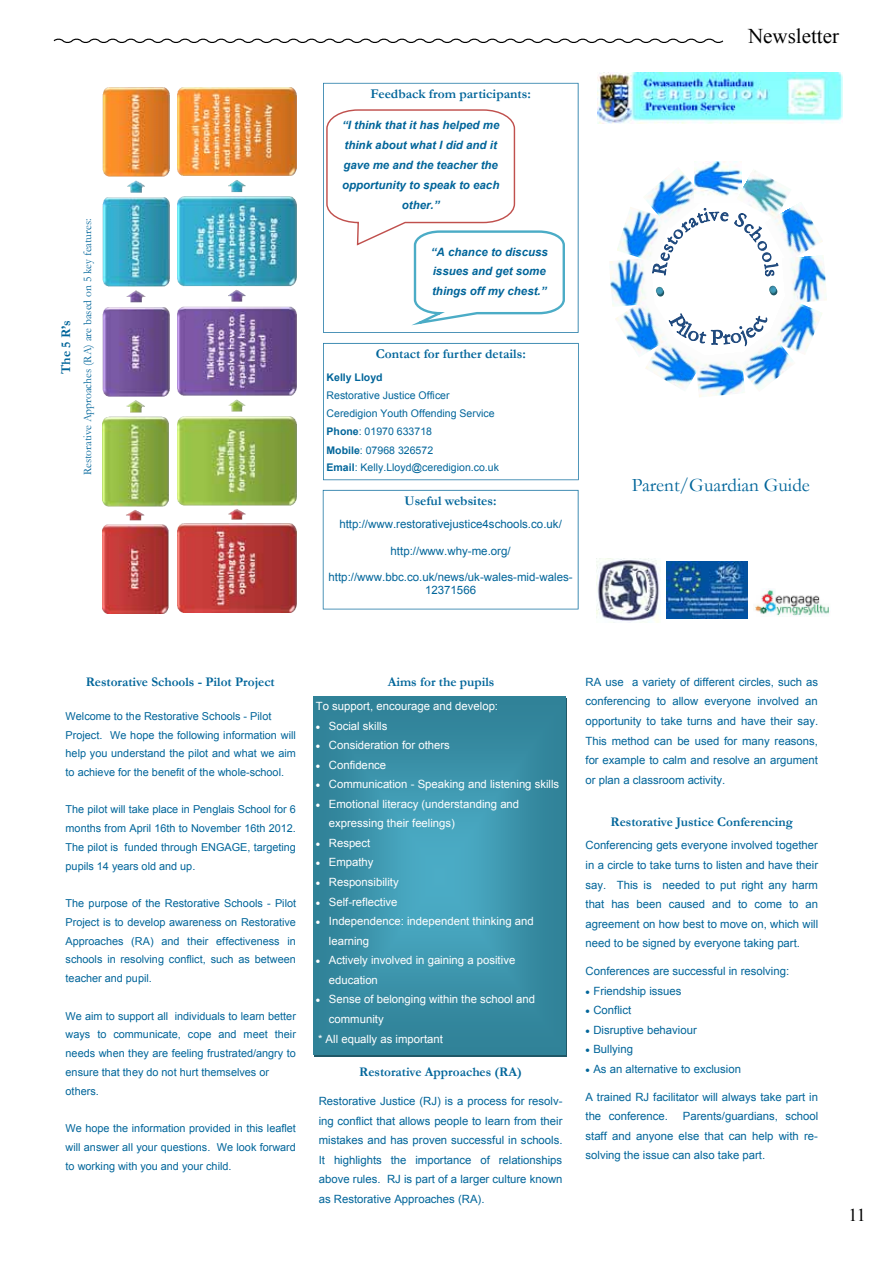
<style>
.page{position:relative;width:893px;height:1263px;background:#fff}
.page>*{position:absolute;margin:0;border:0;box-sizing:border-box;transform-origin:0 0}
.t1{font:21px "Times New Roman";color:#000}
.t2{font:19.2px "Garamond";color:#00659a}
.t3{font:18px "Times New Roman";color:#000}
.t4{font:700 13.35px "Garamond";color:#00659a}
.t5{font:700 13.2px "Garamond";color:#00659a}
.t6{font:italic 700 11.55px/19.8px "Arial";color:#00659a;text-align:center}
.t7{font:11.55px/13.2px "Arial";color:#00659a;text-align:center}
.t8{font:11.55px "Garamond";color:#00659a}
.t9{font:11.4px/19.5px "Arial";color:#00659a;text-align:justify}
.t10{font:11.4px/19.5px "Arial";color:#fff}
.t11{font:10.95px/18.8px "Arial";color:#00659a;text-align:justify}
.t12{font:10.5px/18.1px "Arial";color:#00659a}
.t13{font:700 10.5px "Arial";color:#00659a}
.s1{font-weight:700}
</style>
<div class="page">
<svg style="left:53px;top:38px;width:671px;height:5px"></svg>
<img style="left:666px;top:561px;width:81px;height:57px">
<img style="left:753px;top:589px;width:76px;height:27px">
<img style="left:699px;top:361px;width:46px;height:36px">
<img style="left:610px;top:261px;width:36px;height:46px">
<img style="left:646px;top:356px;width:60px;height:36px">
<img style="left:779px;top:204px;width:44px;height:51px">
<img style="left:791px;top:256px;width:36px;height:45px">
<img style="left:767px;top:297px;width:56px;height:58px">
<img style="left:617px;top:207px;width:35px;height:56px">
<img style="left:643px;top:168px;width:52px;height:61px">
<img style="left:695px;top:161px;width:42px;height:35px">
<img style="left:736px;top:169px;width:56px;height:51px">
<img style="left:733px;top:331px;width:62px;height:61px">
<img style="left:615px;top:297px;width:59px;height:61px">
<svg style="left:652px;top:207px;width:127px;height:88px"></svg>
<svg style="left:323px;top:83px;width:255px;height:250px"></svg>
<svg style="left:323px;top:343px;width:256px;height:137px"></svg>
<svg style="left:323px;top:490px;width:255px;height:119px"></svg>
<img style="left:596px;top:558px;width:65px;height:65px">
<img style="left:597px;top:72px;width:246px;height:52px">
<svg style="left:325px;top:109px;width:241px;height:219px"></svg>
<svg style="left:668px;top:310px;width:99px;height:46px"></svg>
<img style="left:102px;top:87px;width:68px;height:527px">
<img style="left:177px;top:87px;width:120px;height:526px">
<img style="left:313px;top:697px;width:252px;height:358px">
<p class="t4" style="left:57px;top:374px;width:56px;rotate:-90deg">The 5 R’s</p>
<p class="t8" style="left:80px;top:475px;width:258px;rotate:-90deg">Restorative Approaches (RA) are based on 5 key features:</p>
<p class="t4" style="left:371px;top:85px;width:162px">Feedback from participants:</p>
<p class="t6" style="left:342px;top:116px;width:159px">“I think that it has helped me think about what I did and it gave me and the teacher the opportunity to speak to each other.”</p>
<p class="t6" style="left:431px;top:242px;width:119px;text-align:left">“A chance to discuss issues and get some things off my chest.”</p>
<p class="t4" style="left:376px;top:345px;width:152px">Contact for further details:</p>
<p class="t13" style="left:327px;top:370px;width:58px">Kelly Lloyd</p>
<p class="t12" style="left:327px;top:386px;width:174px">Restorative Justice Officer<br>Ceredigion Youth Offending Service<br><span class="s1">Phone</span>: 01970 633718<br><span class="s1">Mobile</span>: 07968 326572<br><span class="s1">Email</span>: Kelly.Lloyd@ceredigion.co.uk</p>
<p class="t4" style="left:404px;top:492px;width:94px">Useful websites:</p>
<p class="t7" style="left:339px;top:518px;width:224px">http://www.restorativejustice4schools.co.uk/</p>
<p class="t7" style="left:391px;top:544px;width:122px">http://www.why-me.org/</p>
<p class="t7" style="left:328px;top:571px;width:246px">http://www.bbc.co.uk/news/uk-wales-mid-wales-<br>12371566</p>
<h1 class="t1" style="left:748px;top:22px;width:92px">Newsletter</h1>
<h2 class="t2" style="left:632px;top:472px;width:179px">Parent/Guardian Guide</h2>
<p class="t5" style="left:86px;top:673px;width:190px">Restorative Schools - Pilot Project</p>
<p class="t5" style="left:388px;top:673px;width:108px">Aims for the pupils</p>
<p class="t11" style="left:66px;top:707px;width:232px;text-align:left">Welcome to the Restorative Schools - Pilot Project. We hope the following information will help you understand the pilot and what we aim to achieve for the benefit of the whole-school.</p>
<p class="t11" style="left:66px;top:800px;width:232px">The pilot will take place in Penglais School for 6 months from April 16th to November 16th 2012.<br>The pilot is funded through ENGAGE, targeting pupils 14 years old and up.</p>
<p class="t11" style="left:66px;top:894px;width:232px">The purpose of the Restorative Schools - Pilot Project is to develop awareness on Restorative Approaches (RA) and their effectiveness in schools in resolving conflict, such as between teacher and pupil.</p>
<p class="t11" style="left:66px;top:1006px;width:232px;text-align:left">We aim to support all individuals to learn better ways to communicate, cope and meet their needs when they are feeling frustrated/angry to ensure that they do not hurt themselves or others.</p>
<p class="t11" style="left:66px;top:1119px;width:232px">We hope the information provided in this leaflet will answer all your questions. We look forward to working with you and your child.</p>
<p class="t10" style="left:316px;top:696px;width:184px">To support, encourage and develop:</p>
<p class="t10" style="left:316px;top:716px;width:73px">• Social skills</p>
<p class="t10" style="left:316px;top:735px;width:136px">• Consideration for others</p>
<p class="t10" style="left:316px;top:755px;width:72px">• Confidence</p>
<p class="t10" style="left:316px;top:775px;width:245px">• Communication - Speaking and listening skills</p>
<p class="t10" style="left:329px;top:794px;width:192px;text-indent:-13px">• Emotional literacy (understanding and expressing their feelings)</p>
<p class="t10" style="left:316px;top:833px;width:56px">• Respect</p>
<p class="t10" style="left:316px;top:853px;width:59px">• Empathy</p>
<p class="t10" style="left:316px;top:872px;width:84px">• Responsibility</p>
<p class="t10" style="left:316px;top:892px;width:83px">• Self-reflective</p>
<p class="t10" style="left:329px;top:911px;width:206px;text-indent:-13px">• Independence: independent thinking and learning</p>
<p class="t10" style="left:329px;top:951px;width:188px;text-indent:-13px">• Actively involved in gaining a positive education</p>
<p class="t10" style="left:316px;top:990px;width:221px">• Sense of belonging within the school and</p>
<p class="t10" style="left:329px;top:1009px;width:56px">community</p>
<p class="t10" style="left:318px;top:1029px;width:126px">* All equally as important</p>
<p class="t5" style="left:359px;top:1063px;width:164px">Restorative Approaches (RA)</p>
<p class="t9" style="left:319px;top:1091px;width:245px">Restorative Justice (RJ) is a process for resolv&shy;ing conflict that allows people to learn from their mistakes and has proven successful in schools.<br>It highlights the importance of relationships above rules. RJ is part of a larger culture known as Restorative Approaches (RA).</p>
<p class="t9" style="left:585px;top:672px;width:234px">RA use a variety of different circles, such as conferencing to allow everyone involved an opportunity to take turns and have their say.<br>This method can be used for many reasons, for example to calm and resolve an argument or plan a classroom activity.</p>
<p class="t5" style="left:610px;top:813px;width:184px">Restorative Justice Conferencing</p>
<p class="t9" style="left:585px;top:836px;width:234px">Conferencing gets everyone involved together in a circle to take turns to listen and have their say. This is needed to put right any harm that has been caused and to come to an agreement on how best to move on, which will need to be signed by everyone taking part.</p>
<p class="t9" style="left:585px;top:961px;width:205px">Conferences are successful in resolving:</p>
<p class="t9" style="left:585px;top:981px;width:97px">• Friendship issues</p>
<p class="t9" style="left:585px;top:1000px;width:47px">• Conflict</p>
<p class="t9" style="left:585px;top:1020px;width:113px">• Disruptive behaviour</p>
<p class="t9" style="left:585px;top:1039px;width:49px">• Bullying</p>
<p class="t9" style="left:585px;top:1059px;width:157px">• As an alternative to exclusion</p>
<p class="t9" style="left:585px;top:1087px;width:234px">A trained RJ facilitator will always take part in the conference.</p>
<p class="t9" style="left:585px;top:1106px;width:234px;text-indent:97px">Parents/guardians, school staff and anyone else that can help with re&shy;solving the issue can also take part.</p>
<h3 class="t3" style="left:848px;top:1203px;width:19px">11</h3>
</div>
